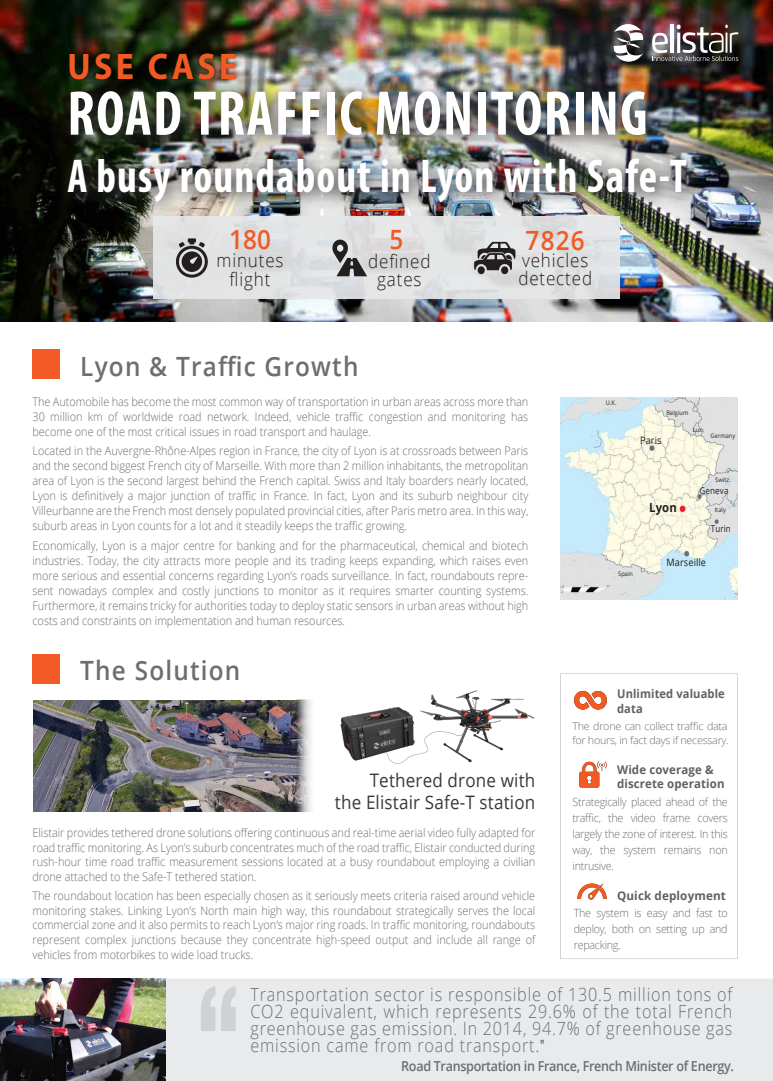
<style>
.page{position:relative;width:773px;height:1081px;background:#fff}
.page>*{position:absolute;margin:0;border:0;box-sizing:border-box;transform-origin:0 0}
.t1{font:196.12px "Playbill";color:#cfd1d2;scale:.89 1}
.t2{font:700 condensed 63.75px "Myriad Pro";letter-spacing:.025em;color:#fff;scale:.92 1}
.t3{font:700 condensed 47.75px "Myriad Pro";letter-spacing:.025em;color:#fff;scale:.92 1}
.t4{font:700 37.12px "Myriad Pro";letter-spacing:.1em;color:#f15a22;scale:.92 1}
.t5{font:600 26.5px "Open Sans";letter-spacing:.05em;color:#6d6e71;scale:.92 1}
.t6{font:600 26.5px "Open Sans";letter-spacing:.05em;color:#f15a22;scale:.92 1}
.t7{font:300 18.62px/18.4px "Open Sans";letter-spacing:.05em;color:#231f20;text-align:center;scale:.92 1}
.t8{font:18.62px/22.2px "Open Sans";letter-spacing:.01em;color:#383a3a;text-align:right;scale:.92 1}
.t9{font:300 18.12px/17.2px "Open Sans";letter-spacing:.05em;color:#6d6e71;text-align:justify;scale:.89 1}
.t10{font:600 13.75px "Open Sans";letter-spacing:-.025em;color:#6d6e71;scale:.92 1}
.t11{font:700 12.5px "Open Sans";color:#231f20;scale:.9 1}
.t12{font:700 12px/14.4px "Open Sans";letter-spacing:.01em;color:#606161;scale:.96 1}
.t13{font:700 12px/14.4px "Open Sans";letter-spacing:.01em;color:#606161;scale:.93 1}
.t14{font:700 12px "Open Sans";letter-spacing:.01em;color:#606161}
.t15{font:300 11.88px/15px "Open Sans";color:#6d6e71;text-align:justify;scale:.92 1}
.t16{font:300 11.25px/15.9px "Open Sans";letter-spacing:-.025em;color:#6d6e71;text-align:justify;scale:.95 1}
.t17{font:300 10.5px/14.9px "Open Sans";letter-spacing:-.025em;color:#6d6e71}
.t18{font:10.25px "Open Sans";letter-spacing:.01em;color:#231f20;scale:.9 1}
.t19{font:9.38px "Open Sans";letter-spacing:.01em;color:#231f20;scale:.86 1}
.t20{font:9.38px "Open Sans";letter-spacing:.01em;color:#231f20;scale:.85 1}
.t21{font:6.25px "Open Sans";letter-spacing:.01em;color:#231f20;scale:.9 1}
.s1{font-family:"Playbill";font-weight:400}
</style>
<div class="page">
<svg style="left:737px;top:595px;width:1px;height:364px"></svg>
<img style="left:0;top:0;width:772px;height:321px">
<div style="left:165px;top:978px;width:607px;height:103px;background:#e9eaeb"></div>
<img style="left:49px;top:62px;width:666px;height:168px">
<img style="left:61px;top:42px;width:454px;height:58px">
<img style="left:602px;top:14px;width:164px;height:76px">
<svg style="left:613px;top:24px;width:30px;height:38px"></svg>
<img style="left:652px;top:25px;width:86px;height:36px">
<hr style="left:670px;top:25px;width:3px;height:28px;background:#fff">
<div style="left:153px;top:217px;width:466px;height:82px;background:#e6e7e8"></div>
<div style="left:32px;top:654px;width:28px;height:29px;background:#f15a22"></div>
<div style="left:32px;top:349px;width:28px;height:30px;background:#f15a22"></div>
<img style="left:0;top:978px;width:165px;height:103px">
<svg style="left:560px;top:673px;width:177px;height:286px"></svg>
<svg style="left:579px;top:761px;width:27px;height:26px"></svg>
<svg style="left:574px;top:691px;width:32px;height:18px"></svg>
<svg style="left:577px;top:883px;width:29px;height:16px"></svg>
<svg style="left:332px;top:239px;width:35px;height:37px"></svg>
<svg style="left:176px;top:238px;width:32px;height:40px"></svg>
<svg style="left:474px;top:242px;width:41px;height:32px"></svg>
<img style="left:560px;top:398px;width:177px;height:202px">
<svg style="left:679px;top:506px;width:6px;height:6px"></svg>
<svg style="left:649px;top:445px;width:5px;height:6px"></svg>
<svg style="left:684px;top:551px;width:5px;height:5px"></svg>
<svg style="left:697px;top:494px;width:4px;height:5px"></svg>
<svg style="left:714px;top:519px;width:4px;height:5px"></svg>
<img style="left:340px;top:690px;width:195px;height:74px">
<img style="left:33px;top:700px;width:262px;height:111px">
<svg style="left:295px;top:700px;width:16px;height:111px;background:#adacaf"></svg>
<h3 class="t4" style="left:67px;top:42px;width:186px">USE CASE</h3>
<h2 class="t2" style="left:67px;top:74px;width:632px">ROAD TRAFFIC MONITORING</h2>
<h3 class="t3" style="left:67px;top:146px;width:675px">A busy roundabout in Lyon with Safe-T</h3>
<h3 class="t6" style="left:229px;top:221px;width:47px">180</h3>
<h3 class="t7" style="left:216px;top:251px;width:74px">minutes flight</h3>
<h3 class="t6" style="left:389px;top:221px;width:17px">5</h3>
<h3 class="t7" style="left:368px;top:251px;width:69px">defined gates</h3>
<h3 class="t6" style="left:525px;top:222px;width:66px">7826</h3>
<h3 class="t7" style="left:518px;top:250px;width:82px;text-align:left">vehicles detected</h3>
<h3 class="t5" style="left:80px;top:348px;width:304px">Lyon &amp; Traffic Growth</h3>
<p class="t15" style="left:32px;top:394px;width:540px">The Automobile has become the most common way of transportation in urban areas across more than 30 million km of worldwide road network. Indeed, vehicle traffic congestion and monitoring has become one of the most critical issues in road transport and haulage.</p>
<p class="t15" style="left:32px;top:443px;width:540px">Located in the Auvergne-Rhône-Alpes region in France, the city of Lyon is at crossroads between Paris and the second biggest French city of Marseille. With more than 2 million inhabitants, the metropolitan area of Lyon is the second largest behind the French capital. Swiss and Italy boarders nearly located, Lyon is definitively a major junction of traffic in France. In fact, Lyon and its suburb neighbour city Villeurbanne are the French most densely populated provincial cities, after Paris metro area. In this way, suburb areas in Lyon counts for a lot and it steadily keeps the traffic growing.</p>
<p class="t15" style="left:32px;top:538px;width:540px">Economically, Lyon is a major centre for banking and for the pharmaceutical, chemical and biotech industries. Today, the city attracts more people and its trading keeps expanding, which raises even more serious and essential concerns regarding Lyon’s roads surveillance. In fact, roundabouts repre&shy;sent nowadays complex and costly junctions to monitor as it requires smarter counting systems.<br>Furthermore, it remains tricky for authorities today to deploy static sensors in urban areas without high costs and constraints on implementation and human resources.</p>
<h3 class="t5" style="left:80px;top:652px;width:175px">The Solution</h3>
<p class="t21" style="left:605px;top:398px;width:13px">U.K.</p>
<p class="t21" style="left:666px;top:408px;width:26px">Belgium</p>
<p class="t18" style="left:640px;top:433px;width:25px">Paris</p>
<p class="t21" style="left:692px;top:426px;width:14px">Lux.</p>
<p class="t21" style="left:710px;top:432px;width:29px">Germany</p>
<p class="t21" style="left:618px;top:569px;width:18px">Spain</p>
<p class="t11" style="left:649px;top:499px;width:32px">Lyon</p>
<p class="t21" style="left:715px;top:476px;width:19px">Switz.</p>
<p class="t21" style="left:714px;top:505px;width:14px">Italy</p>
<p class="t19" style="left:699px;top:484px;width:35px">Geneva</p>
<p class="t20" style="left:710px;top:522px;width:25px">Turin</p>
<p class="t18" style="left:666px;top:555px;width:46px">Marseille</p>
<p class="t13" style="left:617px;top:686px;width:117px">Unlimited valuable data</p>
<h3 class="t8" style="left:335px;top:768px;width:219px">Tethered drone with<br>the Elistair Safe-T station</h3>
<p class="t15" style="left:32px;top:825px;width:548px;line-height:14.6px">Elistair provides tethered drone solutions offering continuous and real-time aerial video fully adapted for road traffic monitoring. As Lyon’s suburb concentrates much of the road traffic, Elistair conducted during rush-hour time road traffic measurement sessions located at a busy roundabout employing a civilian drone attached to the Safe-T tethered station.</p>
<p class="t15" style="left:32px;top:888px;width:548px;line-height:14.6px">The roundabout location has been especially chosen as it seriously meets criteria raised around vehicle monitoring stakes. Linking Lyon’s North main high way, this roundabout strategically serves the local commercial zone and it also permits to reach Lyon’s major ring roads. In traffic monitoring, roundabouts represent complex junctions because they concentrate high-speed output and include all range of vehicles from motorbikes to wide load trucks.</p>
<p class="t17" style="left:572px;top:718px;width:158px">The drone can collect traffic data for hours, in fact days if necessary.</p>
<p class="t12" style="left:617px;top:762px;width:113px">Wide coverage &amp; discrete operation</p>
<p class="t16" style="left:572px;top:794px;width:165px">Strategically placed ahead of the traffic, the video frame covers largely the zone of interest. In this way, the system remains non intrusive.</p>
<p class="t14" style="left:617px;top:886px;width:110px">Quick deployment</p>
<p class="t16" style="left:573px;top:905px;width:163px">The system is easy and fast to deploy, both on setting up and repacking.</p>
<h1 class="t1" style="left:194px;top:956px;width:55px">“</h1>
<h3 class="t9" style="left:250px;top:985px;width:543px">Transportation sector is responsible of 130.5 million tons of CO2 equivalent, which represents 29.6% of the total French greenhouse gas emission. In 2014, 94.7% of greenhouse gas emission came from road transport.<span class="s1">”</span></h3>
<p class="t10" style="left:401px;top:1056px;width:363px">Road Transportation in France, French Minister of Energy.</p>
</div>
